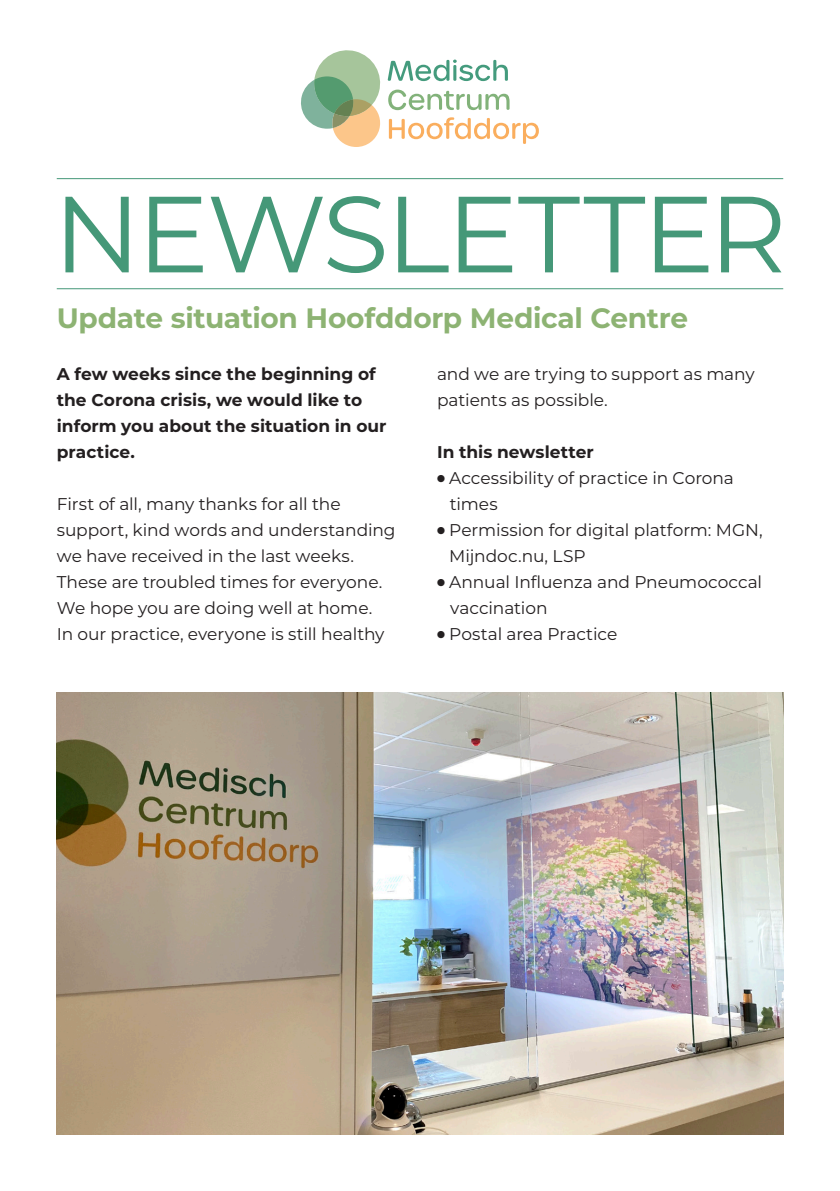
<style>
.page{position:relative;width:840px;height:1191px;background:#fff}
.page>*{position:absolute;margin:0;border:0;box-sizing:border-box;transform-origin:0 0}
.t1{font:108px "Montserrat";letter-spacing:-.03em;color:#459878}
.kopje_bold{font:700 28px "Montserrat";letter-spacing:-.01em;color:#8db373}
.plat_reg{font:17px/26px "Montserrat";letter-spacing:-.005em;color:#231f20}
.plat_reg-2{font:700 17px/26px "Montserrat";color:#231f20}
.plat_bold{font:700 17px "Montserrat";letter-spacing:.005em;color:#231f20}
</style>
<div class="page">
<svg style="left:301px;top:50px;width:237px;height:97px"></svg>
<img style="left:57px;top:692px;width:725px;height:442px">
<hr style="left:57px;top:178px;width:725px;height:1px;background:#459878">
<hr style="left:57px;top:288px;width:725px;height:1px;background:#459878">
<p class="t1" style="left:53px;top:160px;width:734px">NEWSLETTER</p>
<p class="kopje_bold" style="left:57px;top:298px;width:632px">Update situation Hoofddorp Medical Centre</p>
<p class="plat_reg-2" style="left:57px;top:360px;width:331px">A few weeks since the beginning of the Corona crisis, we would like to inform you about the situation in our practice.</p>
<p class="plat_reg" style="left:57px;top:490px;width:340px">First of all, many thanks for all the support, kind words and understanding we have received in the last weeks.<br>These are troubled times for everyone.<br>We hope you are doing well at home.<br>In our practice, everyone is still healthy</p>
<p class="plat_reg" style="left:437px;top:360px;width:319px">and we are trying to support as many patients as possible.</p>
<p class="plat_bold" style="left:437px;top:440px;width:158px">In this newsletter</p>
<p class="plat_reg" style="left:437px;top:464px;width:298px">● Accessibility of practice in Corona</p>
<p class="plat_reg" style="left:449px;top:490px;width:49px">times</p>
<p class="plat_reg" style="left:437px;top:516px;width:327px">● Permission for digital platform: MGN,</p>
<p class="plat_reg" style="left:449px;top:542px;width:138px">Mijndoc.nu, LSP</p>
<p class="plat_reg" style="left:437px;top:568px;width:326px">● Annual Influenza and Pneumococcal</p>
<p class="plat_reg" style="left:450px;top:594px;width:99px">vaccination</p>
<p class="plat_reg" style="left:437px;top:620px;width:182px">● Postal area Practice</p>
</div>
